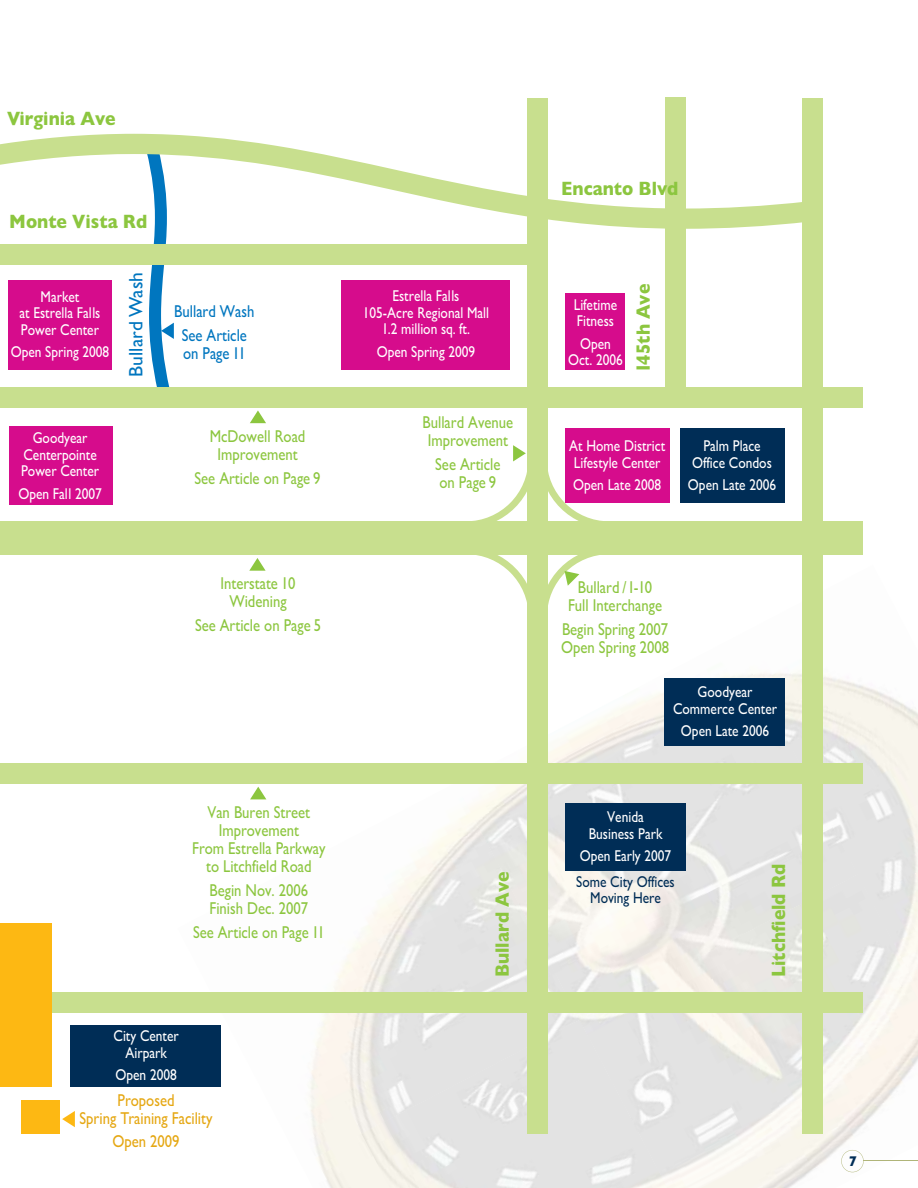
<style>
.page{position:relative;width:918px;height:1188px;background:#fff}
.page>*{position:absolute;margin:0;border:0;box-sizing:border-box;transform-origin:0 0}
.t1{font:700 19.5px "Gill Sans";color:#8cc63f;scale:.9 1}
.t2{font:19.5px "Gill Sans";color:#0076bf}
.t3{font:17.25px/18px "Gill Sans";color:#8cc63f;text-align:center;scale:.85 1}
.t4{font:17.25px/18px "Gill Sans";color:#e5a712;text-align:center;scale:.85 1}
.t5{font:17.25px/24px "Gill Sans";color:#0076bf;text-align:center;scale:.85 1}
.t6{font:15.75px/16.5px "Gill Sans";color:#fff;text-align:center;scale:.85 1}
.t7{font:15.75px/16.5px "Gill Sans";color:#002d56;text-align:center;scale:.85 1}
.t8{font:italic 700 14.25px "Gill Sans";color:#002d56}
</style>
<div class="page">
<img style="left:177px;top:783px;width:278px;height:304px">
<img style="left:455px;top:637px;width:278px;height:382px">
<img style="left:733px;top:565px;width:185px;height:309px">
<img style="left:301px;top:1019px;width:278px;height:169px">
<img style="left:579px;top:874px;width:339px;height:314px">
<svg style="left:841px;top:1150px;width:23px;height:22px"></svg>
<hr style="left:863px;top:1161px;width:55px;height:1px;background:#b0b579">
<div style="left:0;top:244px;width:531px;height:20px;background:#c8df8e"></div>
<div style="left:803px;top:98px;width:20px;height:1036px;background:#c8df8e"></div>
<div style="left:666px;top:97px;width:20px;height:292px;background:#c8df8e"></div>
<div style="left:528px;top:98px;width:20px;height:1036px;background:#c8df8e"></div>
<div style="left:0;top:388px;width:863px;height:20px;background:#c8df8e"></div>
<div style="left:0;top:521px;width:863px;height:34px;background:#c8df8e"></div>
<div style="left:0;top:763px;width:863px;height:20px;background:#c8df8e"></div>
<div style="left:0;top:993px;width:863px;height:20px;background:#c8df8e"></div>
<svg style="left:0;top:134px;width:803px;height:95px"></svg>
<div style="left:9px;top:280px;width:103px;height:90px;background:#d60c8c"></div>
<div style="left:9px;top:426px;width:103px;height:79px;background:#d60c8c"></div>
<div style="left:341px;top:280px;width:169px;height:90px;background:#d60c8c"></div>
<div style="left:566px;top:429px;width:104px;height:74px;background:#d60c8c"></div>
<div style="left:566px;top:293px;width:59px;height:77px;background:#d60c8c"></div>
<div style="left:680px;top:429px;width:105px;height:74px;background:#002d56"></div>
<div style="left:665px;top:678px;width:120px;height:67px;background:#002d56"></div>
<div style="left:0;top:924px;width:52px;height:163px;background:#fdb813"></div>
<div style="left:21px;top:1100px;width:38px;height:34px;background:#fdb813"></div>
<div style="left:566px;top:803px;width:120px;height:67px;background:#002d56"></div>
<svg style="left:250px;top:410px;width:16px;height:13px"></svg>
<svg style="left:249px;top:558px;width:17px;height:13px"></svg>
<svg style="left:250px;top:787px;width:16px;height:12px"></svg>
<svg style="left:476px;top:555px;width:123px;height:62px"></svg>
<svg style="left:146px;top:147px;width:28px;height:241px"></svg>
<svg style="left:62px;top:1111px;width:13px;height:16px"></svg>
<svg style="left:473px;top:445px;width:129px;height:76px"></svg>
<div style="left:70px;top:1025px;width:150px;height:62px;background:#002d56"></div>
<p class="t1" style="left:7px;top:107px;width:122px">Virginia Ave</p>
<p class="t1" style="left:9px;top:210px;width:155px">Monte Vista Rd</p>
<p class="t6" style="left:20px;top:288px;width:97px">Market<br>at Estrella Falls<br>Power Center</p>
<p class="t6" style="left:11px;top:343px;width:117px">Open Spring 2008</p>
<p class="t2" style="left:125px;top:377px;width:106px;rotate:-90deg">Bullard Wash</p>
<p class="t6" style="left:21px;top:429px;width:93px">Goodyear<br>Centerpointe<br>Power Center</p>
<p class="t6" style="left:18px;top:485px;width:100px">Open Fall 2007</p>
<p class="t5" style="left:174px;top:299px;width:96px">Bullard Wash<br>See Article</p>
<p class="t5" style="left:183px;top:341px;width:75px">on Page 11</p>
<p class="t3" style="left:210px;top:427px;width:114px">McDowell Road<br>Improvement</p>
<p class="t3" style="left:195px;top:469px;width:150px">See Article on Page 9</p>
<p class="t3" style="left:221px;top:574px;width:90px">Interstate 10<br>Widening</p>
<p class="t3" style="left:195px;top:616px;width:150px">See Article on Page 5</p>
<p class="t3" style="left:192px;top:803px;width:158px">Van Buren Street<br>Improvement<br>From Estrella Parkway to Litchfield Road</p>
<p class="t3" style="left:209px;top:881px;width:118px;text-align:left">Begin Nov. 2006<br>Finish Dec. 2007</p>
<p class="t3" style="left:193px;top:923px;width:156px">See Article on Page 11</p>
<p class="t6" style="left:114px;top:1027px;width:78px">City Center<br>Airpark</p>
<p class="t6" style="left:116px;top:1066px;width:74px">Open 2008</p>
<p class="t4" style="left:80px;top:1091px;width:158px">Proposed<br>Spring Training Facility</p>
<p class="t4" style="left:112px;top:1132px;width:81px">Open 2009</p>
<p class="t6" style="left:363px;top:287px;width:150px">Estrella Falls<br>105-Acre Regional Mall<br>1.2 million sq. ft.</p>
<p class="t6" style="left:377px;top:343px;width:117px">Open Spring 2009</p>
<p class="t3" style="left:423px;top:414px;width:108px">Bullard Avenue<br>Improvement</p>
<p class="t3" style="left:435px;top:456px;width:78px;text-align:left">See Article on Page 9</p>
<p class="t1" style="left:561px;top:177px;width:132px">Encanto Blvd</p>
<p class="t6" style="left:574px;top:296px;width:53px;text-align:left">Lifetime<br>Fitness</p>
<p class="t6" style="left:568px;top:335px;width:66px">Open<br>Oct. 2006</p>
<p class="t1" style="left:632px;top:373px;width:101px;rotate:-90deg">145th Ave</p>
<p class="t6" style="left:569px;top:437px;width:114px;text-align:left">At Home District<br>Lifestyle Center</p>
<p class="t6" style="left:573px;top:476px;width:105px">Open Late 2008</p>
<p class="t6" style="left:692px;top:437px;width:95px">Palm Place<br>Office Condos</p>
<p class="t6" style="left:688px;top:476px;width:105px">Open Late 2006</p>
<p class="t3" style="left:568px;top:578px;width:112px">Bullard / I-10<br>Full Interchange</p>
<p class="t3" style="left:561px;top:620px;width:128px;text-align:left">Begin Spring 2007<br>Open Spring 2008</p>
<p class="t6" style="left:673px;top:683px;width:124px">Goodyear<br>Commerce Center</p>
<p class="t6" style="left:681px;top:722px;width:105px">Open Late 2006</p>
<p class="t6" style="left:589px;top:808px;width:88px">Venida<br>Business Park</p>
<p class="t6" style="left:580px;top:847px;width:109px">Open Early 2007</p>
<p class="t7" style="left:576px;top:873px;width:117px">Some City Offices<br>Moving Here</p>
<p class="t1" style="left:491px;top:977px;width:119px;rotate:-90deg">Bullard Ave</p>
<p class="t1" style="left:767px;top:977px;width:127px;rotate:-90deg">Litchfield Rd</p>
<p class="t8" style="left:849px;top:1153px;width:10px">7</p>
</div>
